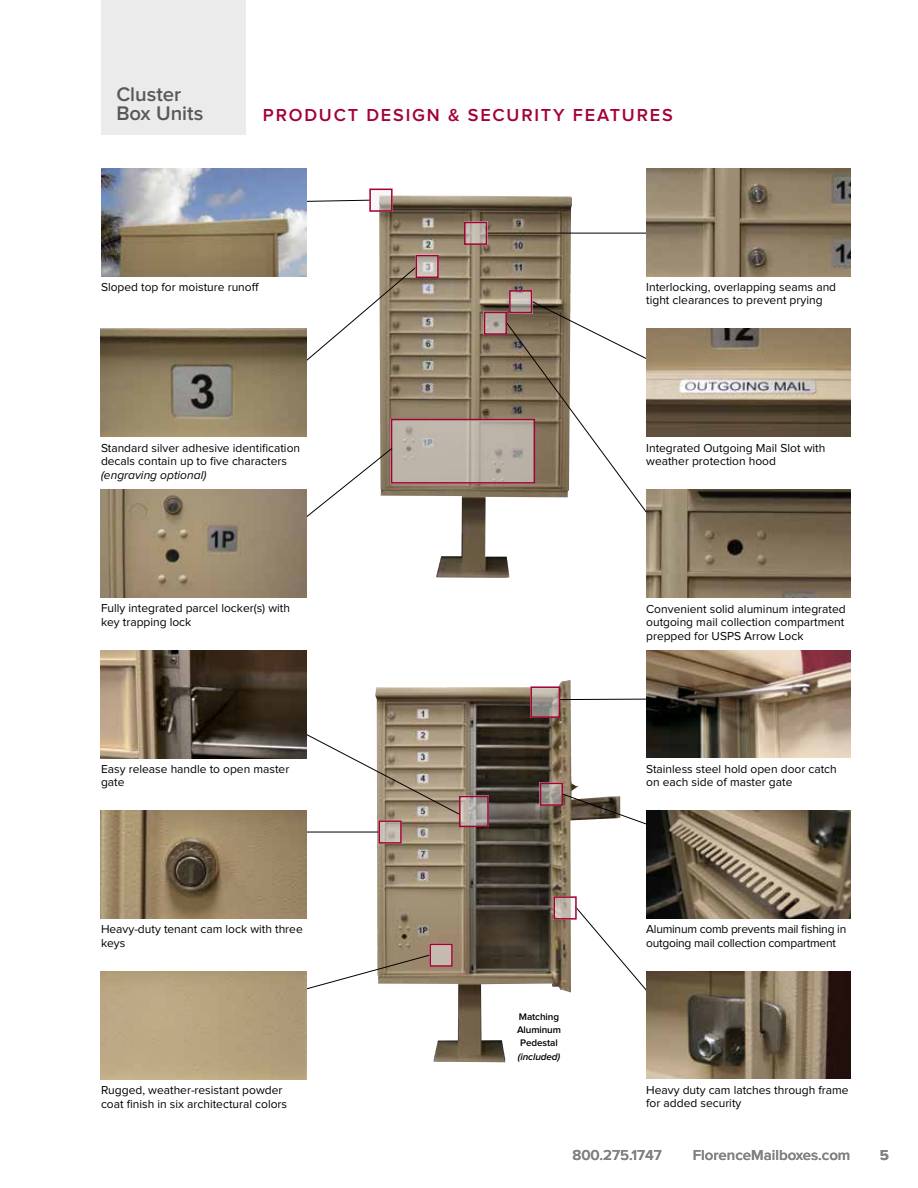
<style>
.page{position:relative;width:918px;height:1188px;background:#fff}
.page>*{position:absolute;margin:0;border:0;box-sizing:border-box;transform-origin:0 0}
.t1{font:600 20.4px/19.5px "Proxima Nova";color:#58595b}
.t2{font:600 18px "Proxima Nova";letter-spacing:.1em;color:#a30234}
.t3{font:600 15px "Proxima Nova";color:#808285}
.t4{font:700 15px "Proxima Nova";color:#808285}
.t5{font:12px/13.5px "Proxima Nova";color:#000}
.t6{font:12px/13.5px "Proxima Nova";letter-spacing:-.02em;color:#000}
.t7{font:italic 12px "Proxima Nova";color:#000}
.t8{font:600 9.9px/13.2px "Proxima Nova";letter-spacing:-.01em;color:#000;text-align:center}
.t9{font:italic 600 9.9px "Proxima Nova";letter-spacing:-.01em;color:#000}
</style>
<div class="page">
<div style="left:101px;top:0;width:145px;height:135px;background:#ebebec"></div>
<img style="left:375px;top:681px;width:191px;height:381px">
<svg style="left:562px;top:794px;width:94px;height:34px"></svg>
<svg style="left:543px;top:786px;width:17px;height:17px"></svg>
<div style="left:540px;top:783px;width:23px;height:23px;border:2px solid #a30234"></div>
<svg style="left:577px;top:908px;width:88px;height:83px"></svg>
<svg style="left:557px;top:899px;width:14px;height:18px"></svg>
<div style="left:554px;top:896px;width:23px;height:24px;border:2px solid #a30234"></div>
<img style="left:379px;top:195px;width:193px;height:383px">
<hr style="left:487px;top:233px;width:178px;height:1px;background:#000">
<svg style="left:467px;top:225px;width:17px;height:17px"></svg>
<div style="left:464px;top:222px;width:23px;height:23px;border:2px solid #a30234"></div>
<img style="left:646px;top:168px;width:204px;height:108px">
<svg style="left:394px;top:422px;width:112px;height:59px;background:#bbb3a8"></svg>
<svg style="left:306px;top:200px;width:63px;height:3px"></svg>
<svg style="left:378px;top:195px;width:12px;height:14px"></svg>
<div style="left:369px;top:189px;width:24px;height:23px;border:2px solid #a30234"></div>
<svg style="left:293px;top:266px;width:124px;height:106px"></svg>
<svg style="left:419px;top:258px;width:17px;height:17px"></svg>
<div style="left:416px;top:255px;width:23px;height:23px;border:2px solid #a30234"></div>
<svg style="left:512px;top:293px;width:17px;height:8px"></svg>
<div style="left:509px;top:290px;width:23px;height:23px;border:2px solid #a30234"></div>
<svg style="left:506px;top:301px;width:150px;height:223px"></svg>
<svg style="left:487px;top:315px;width:17px;height:17px"></svg>
<div style="left:484px;top:312px;width:23px;height:23px;border:2px solid #a30234"></div>
<div style="left:391px;top:419px;width:144px;height:65px;border:2px solid #a30234"></div>
<svg style="left:293px;top:448px;width:100px;height:80px"></svg>
<img style="left:646px;top:490px;width:204px;height:107px">
<img style="left:646px;top:329px;width:204px;height:108px">
<svg style="left:560px;top:698px;width:86px;height:2px"></svg>
<svg style="left:533px;top:689px;width:24px;height:26px"></svg>
<div style="left:530px;top:686px;width:30px;height:32px;border:2px solid #a30234"></div>
<img style="left:646px;top:811px;width:204px;height:107px">
<img style="left:646px;top:971px;width:204px;height:108px">
<img style="left:646px;top:650px;width:204px;height:108px">
<svg style="left:274px;top:717px;width:186px;height:98px"></svg>
<svg style="left:462px;top:799px;width:24px;height:25px"></svg>
<div style="left:459px;top:796px;width:30px;height:31px;border:2px solid #a30234"></div>
<hr style="left:269px;top:832px;width:110px;height:1px;background:#000">
<svg style="left:382px;top:823px;width:17px;height:18px"></svg>
<div style="left:379px;top:820px;width:23px;height:24px;border:2px solid #a30234"></div>
<svg style="left:306px;top:955px;width:124px;height:45px"></svg>
<div style="left:430px;top:944px;width:23px;height:23px;background:#c4baad"></div>
<div style="left:430px;top:944px;width:23px;height:23px;border:2px solid #a30234"></div>
<img style="left:101px;top:650px;width:205px;height:108px">
<img style="left:101px;top:811px;width:205px;height:108px">
<img style="left:101px;top:329px;width:205px;height:108px">
<img style="left:101px;top:168px;width:205px;height:108px">
<img style="left:101px;top:490px;width:205px;height:108px">
<h1 class="t1" style="left:116px;top:85px;width:88px">Cluster<br>Box Units</h1>
<h2 class="t2" style="left:263px;top:106px;width:411px">PRODUCT DESIGN &amp; SECURITY FEATURES</h2>
<p class="t5" style="left:101px;top:281px;width:160px">Sloped top for moisture runoff</p>
<p class="t5" style="left:646px;top:281px;width:191px">Interlocking, overlapping seams and tight clearances to prevent prying</p>
<p class="t5" style="left:101px;top:442px;width:201px">Standard silver adhesive identification decals contain up to five characters</p>
<p class="t7" style="left:101px;top:469px;width:107px">(engraving optional)</p>
<p class="t5" style="left:646px;top:442px;width:181px">Integrated Outgoing Mail Slot with weather protection hood</p>
<p class="t5" style="left:101px;top:602px;width:191px">Fully integrated parcel locker(s) with key trapping lock</p>
<p class="t5" style="left:646px;top:603px;width:201px;text-align:justify">Convenient solid aluminum integrated outgoing mail collection compartment prepped for USPS Arrow Lock</p>
<p class="t5" style="left:101px;top:763px;width:190px">Easy release handle to open master gate</p>
<p class="t5" style="left:646px;top:762px;width:192px">Stainless steel hold open door catch on each side of master gate</p>
<p class="t5" style="left:101px;top:923px;width:203px">Heavy-duty tenant cam lock with three keys</p>
<p class="t6" style="left:646px;top:923px;width:202px">Aluminum comb prevents mail fishing in outgoing mail collection compartment</p>
<p class="t8" style="left:517px;top:1011px;width:46px">Matching<br>Aluminum<br>Pedestal</p>
<p class="t9" style="left:518px;top:1052px;width:44px">(included)</p>
<p class="t5" style="left:101px;top:1084px;width:188px">Rugged, weather-resistant powder coat finish in six architectural colors</p>
<p class="t5" style="left:646px;top:1083px;width:204px">Heavy duty cam latches through frame for added security</p>
<p class="t3" style="left:572px;top:1148px;width:91px">800.275.1747</p>
<p class="t3" style="left:693px;top:1148px;width:159px">FlorenceMailboxes.com</p>
<p class="t4" style="left:880px;top:1143px;width:11px">5</p>
</div>
